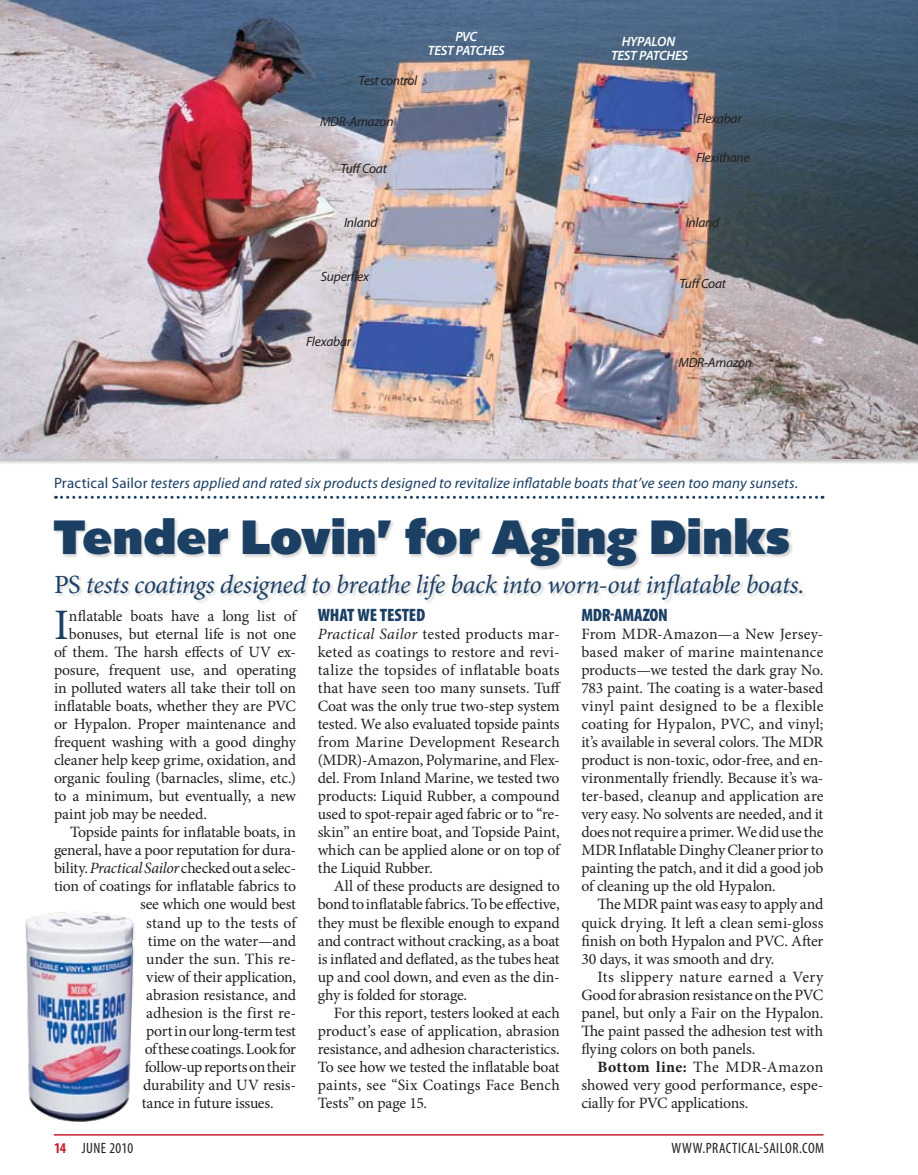
<style>
.page{position:relative;width:918px;height:1175px;background:#fff}
.page>*{position:absolute;margin:0;border:0;box-sizing:border-box;transform-origin:0 0}
.t1{font:46.5px "Sentry";letter-spacing:.005em;color:#1b4064}
.t2{font:43.5px "Minion Pro";color:#1b4064}
.t3{font:italic 26.25px "Minion Pro";letter-spacing:-.02em;color:#1b4064}
.t4{font:900 condensed 18px "Myriad Pro";letter-spacing:-.01em;color:#1b4064}
.t5{font:15.75px/18px "Minion Pro";letter-spacing:-.015em;color:#231f20;text-align:justify}
.t6{font:15.75px "Minion Pro";letter-spacing:.005em;color:#231f20}
.t7{font:italic 15px "Myriad Pro";letter-spacing:.01em;color:#1b4064}
.t8{font:condensed 15px "Myriad Pro";letter-spacing:.03em;color:#231f20}
.t9{font:italic 13.5px "Myriad Pro";letter-spacing:-.02em;color:#231f20}
.t10{font:italic 600 13.5px/13.5px "Myriad Pro";letter-spacing:-.025em;color:#fff;text-align:center}
.s1{font-style:normal}
.s2{font-style:italic}
.s3{font-weight:700}
.s4{font-weight:700;color:#c41f30}
</style>
<div class="page">
<img style="left:0;top:0;width:917px;height:458px">
<svg style="left:56px;top:496px;width:767px;height:3px"></svg>
<div style="left:53px;top:517px;width:741px;height:54px;background:#231f20;opacity:.2"></div>
<div style="left:54px;top:573px;width:754px;height:32px;background:#231f20;opacity:.2"></div>
<hr style="left:54px;top:1134px;width:770px;height:1px;background:#c41f30">
<hr style="left:917px;top:33px;width:1px;height:786px;background:#dbe4f1">
<hr style="left:917px;top:0;width:1px;height:69px;background:#3c5772">
<hr style="left:917px;top:0;width:1px;height:61px;background:#1b4064">
<img style="left:25px;top:912px;width:147px;height:224px">
<p class="t9" style="left:359px;top:72px;width:60px">Test control</p>
<p class="t9" style="left:320px;top:113px;width:75px">MDR-Amazon</p>
<p class="t9" style="left:340px;top:160px;width:48px">Tuff Coat</p>
<p class="t10" style="left:428px;top:30px;width:79px">PVC<br>TEST PATCHES</p>
<p class="t10" style="left:611px;top:34px;width:79px">HYPALON<br>TEST PATCHES</p>
<p class="t9" style="left:697px;top:110px;width:46px">Flexabar</p>
<p class="t9" style="left:696px;top:149px;width:55px">Flexithane</p>
<p class="t9" style="left:344px;top:214px;width:35px">Inland</p>
<p class="t9" style="left:321px;top:268px;width:50px">Superflex</p>
<p class="t9" style="left:686px;top:214px;width:35px">Inland</p>
<p class="t9" style="left:680px;top:275px;width:48px">Tuff Coat</p>
<p class="t9" style="left:306px;top:333px;width:46px">Flexabar</p>
<p class="t9" style="left:678px;top:354px;width:75px">MDR-Amazon</p>
<p class="t7" style="left:54px;top:473px;width:746px"><span class="s1">Practical Sailor</span> testers applied and rated six products designed to revitalize inflatable boats that’ve seen too many sunsets.</p>
<h1 class="t1" style="left:54px;top:514px;width:738px">Tender Lovin’ for Aging Dinks</h1>
<h3 class="t3" style="left:54px;top:567px;width:752px"><span class="s1">PS</span> tests coatings designed to breathe life back into worn-out inflatable boats.</h3>
<h2 class="t2" style="left:54px;top:596px;width:16px">I</h2>
<p class="t5" style="left:69px;top:607px;width:229px">nflatable boats have a long list of</p>
<p class="t5" style="left:69px;top:625px;width:229px">bonuses, but eternal life is not one</p>
<p class="t5" style="left:54px;top:643px;width:244px">of them. The harsh effects of UV ex-</p>
<p class="t5" style="left:54px;top:661px;width:244px">posure, frequent use, and operating</p>
<p class="t5" style="left:54px;top:679px;width:244px">in polluted waters all take their toll on</p>
<p class="t5" style="left:54px;top:697px;width:244px">inflatable boats, whether they are PVC</p>
<p class="t5" style="left:54px;top:715px;width:244px">or Hypalon. Proper maintenance and</p>
<p class="t5" style="left:54px;top:733px;width:244px">frequent washing with a good dinghy</p>
<p class="t5" style="left:54px;top:751px;width:244px">cleaner help keep grime, oxidation, and</p>
<p class="t5" style="left:54px;top:769px;width:244px">organic fouling (barnacles, slime, etc.)</p>
<p class="t5" style="left:54px;top:787px;width:244px">to a minimum, but eventually, a new</p>
<p class="t5" style="left:54px;top:805px;width:155px">paint job may be needed.</p>
<p class="t5" style="left:70px;top:823px;width:227px">Topside paints for inflatable boats, in</p>
<p class="t5" style="left:54px;top:841px;width:244px">general, have a poor reputation for dura-</p>
<p class="t5" style="left:54px;top:859px;width:244px">bility. <span class="s2">Practical Sailor</span> checked out a selec-</p>
<p class="t5" style="left:54px;top:877px;width:244px">tion of coatings for inflatable fabrics to</p>
<p class="t5" style="left:140px;top:895px;width:157px">see which one would best</p>
<p class="t6" style="left:146px;top:912px;width:151px">stand up to the tests of</p>
<p class="t5" style="left:148px;top:931px;width:150px">time on the water—and</p>
<p class="t5" style="left:146px;top:949px;width:151px">under the sun. This re-</p>
<p class="t5" style="left:146px;top:967px;width:151px">view of their application,</p>
<p class="t5" style="left:146px;top:985px;width:151px">abrasion resistance, and</p>
<p class="t5" style="left:146px;top:1003px;width:151px">adhesion is the first re-</p>
<p class="t5" style="left:146px;top:1021px;width:151px">port in our long-term test</p>
<p class="t5" style="left:145px;top:1039px;width:153px">of these coatings. Look for</p>
<p class="t5" style="left:145px;top:1057px;width:153px">follow-up reports on their</p>
<p class="t5" style="left:143px;top:1076px;width:154px">durability and UV resis-</p>
<p class="t5" style="left:142px;top:1094px;width:133px">tance in future issues.</p>
<p class="t4" style="left:318px;top:603px;width:109px">WHAT WE TESTED</p>
<p class="t5" style="left:318px;top:625px;width:245px"><span class="s2">Practical Sailor</span> tested products mar&shy;keted as coatings to restore and revi&shy;talize the topsides of inflatable boats that have seen too many sunsets. Tuff Coat was the only true two-step system tested. We also evaluated topside paints from Marine Development Research (MDR)-Amazon, Polymarine, and Flex&shy;del. From Inland Marine, we tested two products: Liquid Rubber, a compound used to spot-repair aged fabric or to “re&shy;skin” an entire boat, and Topside Paint, which can be applied alone or on top of the Liquid Rubber.</p>
<p class="t5" style="left:318px;top:877px;width:244px;text-indent:16px">All of these products are designed to bond to inflatable fabrics. To be effective, they must be flexible enough to expand and contract without cracking, as a boat is inflated and deflated, as the tubes heat up and cool down, and even as the din&shy;ghy is folded for storage.</p>
<p class="t5" style="left:318px;top:1003px;width:244px;text-indent:16px">For this report, testers looked at each product’s ease of application, abrasion resistance, and adhesion characteristics.<br>To see how we tested the inflatable boat paints, see “Six Coatings Face Bench Tests” on page 15.</p>
<p class="t4" style="left:581px;top:603px;width:88px">MDR-AMAZON</p>
<p class="t5" style="left:581px;top:625px;width:244px">From MDR-Amazon—a New Jersey&shy;based maker of marine maintenance products—we tested the dark gray No.<br>783 paint. The coating is a water-based vinyl paint designed to be a flexible coating for Hypalon, PVC, and vinyl; it’s available in several colors. The MDR product is non-toxic, odor-free, and en&shy;vironmentally friendly. Because it’s wa&shy;ter-based, cleanup and application are very easy. No solvents are needed, and it does not require a primer. We did use the MDR Inflatable Dinghy Cleaner prior to painting the patch, and it did a good job of cleaning up the old Hypalon.</p>
<p class="t5" style="left:581px;top:895px;width:244px;text-indent:16px">The MDR paint was easy to apply and quick drying. It left a clean semi-gloss finish on both Hypalon and PVC. After 30 days, it was smooth and dry.</p>
<p class="t5" style="left:581px;top:967px;width:244px;text-indent:16px">Its slippery nature earned a Very Good for abrasion resistance on the PVC panel, but only a Fair on the Hypalon.<br>The paint passed the adhesion test with flying colors on both panels.</p>
<p class="t5" style="left:581px;top:1057px;width:244px;text-indent:16px"><span class="s3">Bottom line:</span> The MDR-Amazon showed very good performance, espe&shy;cially for PVC applications.</p>
<p class="t8" style="left:54px;top:1138px;width:81px"><span class="s4">14</span> JUNE 2010</p>
<p class="t8" style="left:672px;top:1138px;width:154px">WWW.PRACTICAL-SAILOR.COM</p>
</div>
